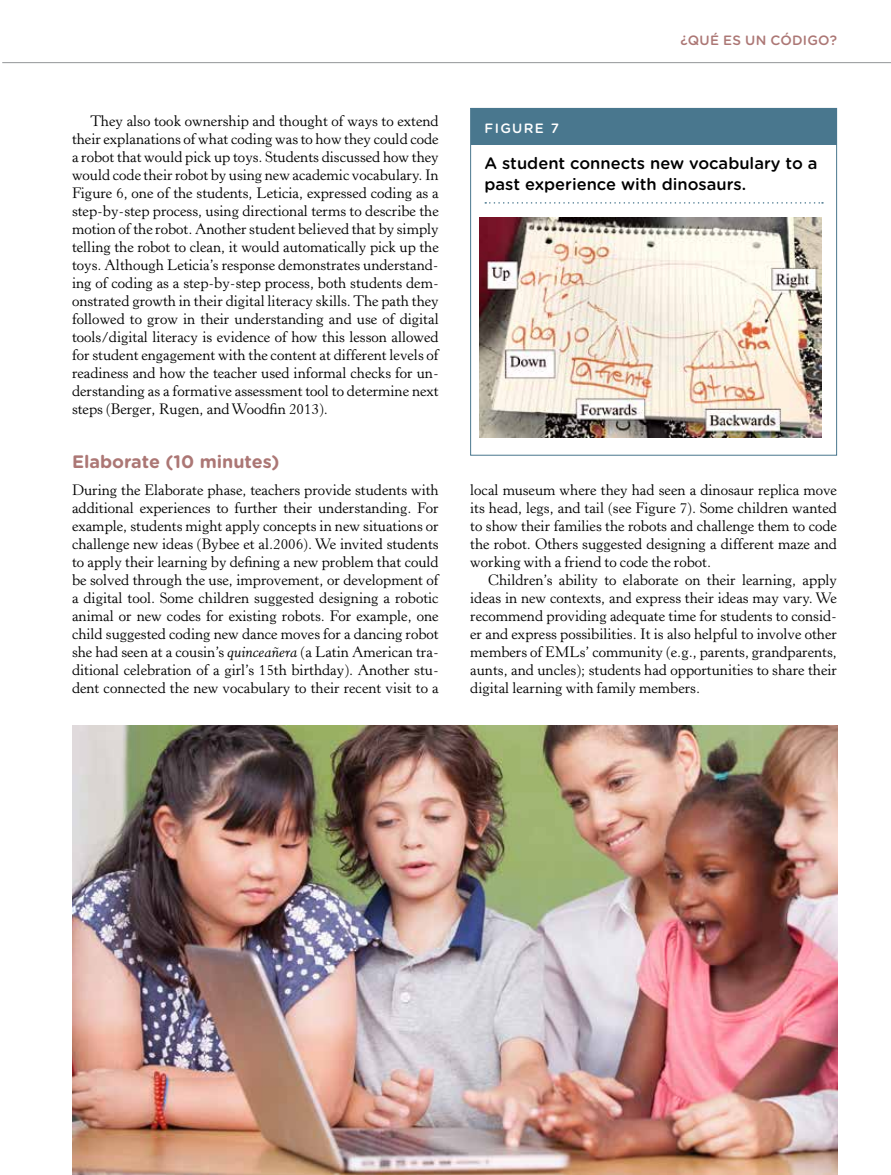
<style>
.page{position:relative;width:891px;height:1175px;background:#fff}
.page>*{position:absolute;margin:0;border:0;box-sizing:border-box;transform-origin:0 0}
.t1{font:700 18px "Gotham Rounded";color:#ac7775}
.t2{font:500 16.5px/21px "Gotham Rounded";color:#000}
.t3{font:15px/18px "Horley Old Style MT Std";color:#000;text-align:justify}
.t4{font:500 13.5px "Gotham Rounded";letter-spacing:.015em;color:#ac7775}
.t5{font:500 13.5px "Gotham Rounded";letter-spacing:.1em;color:#fff}
.s1{font-style:italic}
</style>
<div class="page">
<hr style="left:2px;top:62px;width:889px;height:1px;background:#939598">
<div style="left:471px;top:109px;width:365px;height:36px;background:#49778e"></div>
<svg style="left:485px;top:202px;width:338px;height:2px"></svg>
<div style="left:470px;top:108px;width:367px;height:347px;border:1px solid #49778e"></div>
<img style="left:479px;top:218px;width:343px;height:220px">
<img style="left:73px;top:725px;width:765px;height:449px">
<p class="t4" style="left:681px;top:31px;width:158px">¿QUÉ ES UN CÓDIGO?</p>
<p class="t3" style="left:72px;top:112px;width:368px;text-indent:18px">They also took ownership and thought of ways to extend their explanations of what coding was to how they could code a robot that would pick up toys. Students discussed how they would code their robot by using new academic vocabulary. In Figure 6, one of the students, Leticia, expressed coding as a step-by-step process, using directional terms to describe the motion of the robot. Another student believed that by simply telling the robot to clean, it would automatically pick up the toys. Although Leticia’s response demonstrates understand&shy;ing of coding as a step-by-step process, both students dem&shy;onstrated growth in their digital literacy skills. The path they followed to grow in their understanding and use of digital tools/digital literacy is evidence of how this lesson allowed for student engagement with the content at different levels of readiness and how the teacher used informal checks for un&shy;derstanding as a formative assessment tool to determine next steps (Berger, Rugen, and Woodfin 2013).</p>
<p class="t1" style="left:72px;top:448px;width:209px">Elaborate (10 minutes)</p>
<p class="t3" style="left:72px;top:481px;width:368px">During the Elaborate phase, teachers provide students with additional experiences to further their understanding. For example, students might apply concepts in new situations or challenge new ideas (Bybee et al.2006). We invited students to apply their learning by defining a new problem that could be solved through the use, improvement, or development of a digital tool. Some children suggested designing a robotic animal or new codes for existing robots. For example, one child suggested coding new dance moves for a dancing robot she had seen at a cousin’s <span class="s1">quinceañera</span> (a Latin American tra&shy;ditional celebration of a girl’s 15th birthday). Another stu&shy;dent connected the new vocabulary to their recent visit to a</p>
<p class="t3" style="left:470px;top:481px;width:368px">local museum where they had seen a dinosaur replica move its head, legs, and tail (see Figure 7). Some children wanted to show their families the robots and challenge them to code the robot. Others suggested designing a different maze and working with a friend to code the robot.</p>
<p class="t5" style="left:484px;top:119px;width:76px">FIGURE 7</p>
<p class="t2" style="left:484px;top:152px;width:335px">A student connects new vocabulary to a past experience with dinosaurs.</p>
<p class="t3" style="left:470px;top:571px;width:368px;text-indent:18px">Children’s ability to elaborate on their learning, apply ideas in new contexts, and express their ideas may vary. We recommend providing adequate time for students to consid&shy;er and express possibilities. It is also helpful to involve other members of EMLs’ community (e.g., parents, grandparents, aunts, and uncles); students had opportunities to share their digital learning with family members.</p>
</div>
